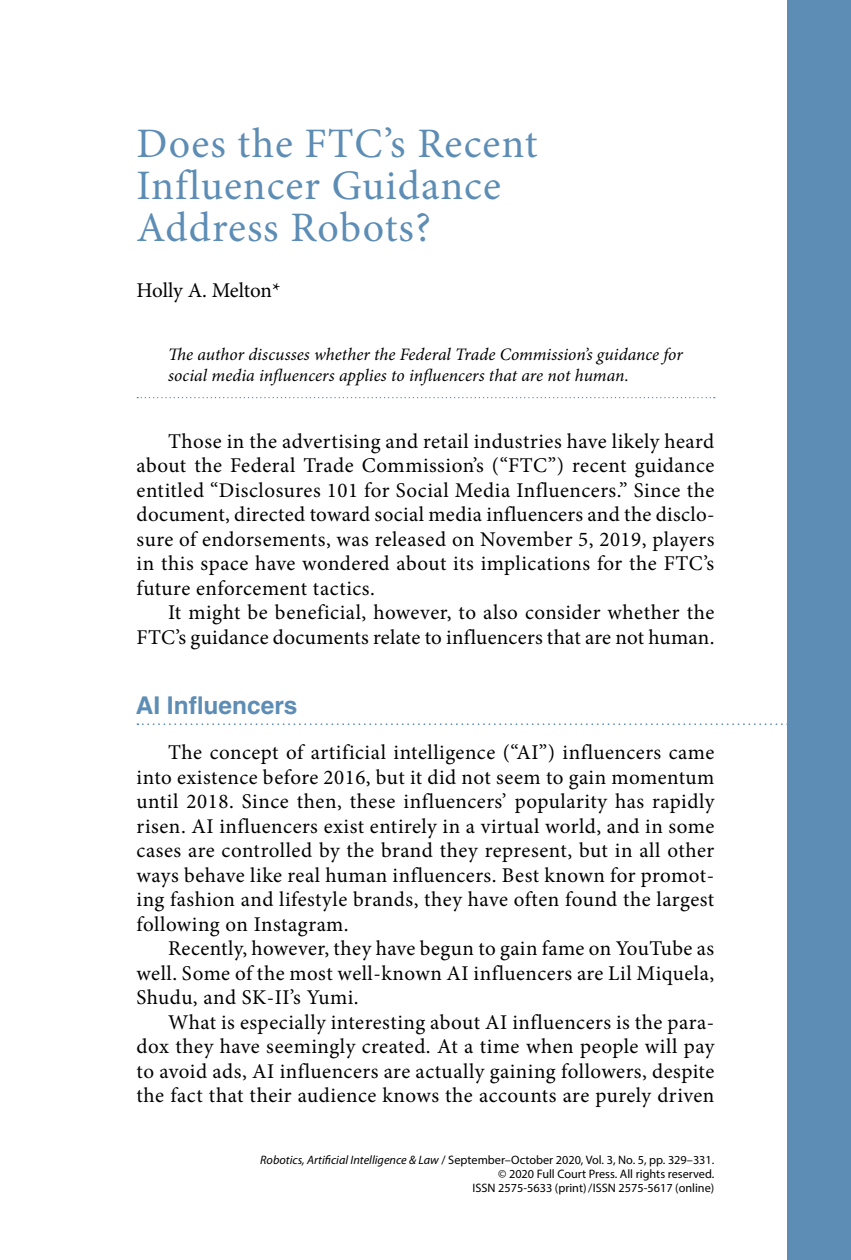
<style>
.page{position:relative;width:851px;height:1260px;background:#fff}
.page>*{position:absolute;margin:0;border:0;box-sizing:border-box;transform-origin:0 0}
.t1{font:42px/42px "Minion Pro";letter-spacing:.025em;color:#5d8db5}
.t2{font:700 24.5px "Helvetica";color:#5d8db5}
.t3{font:21px/24.5px "Minion Pro";letter-spacing:.02em;color:#000;text-align:justify}
.t4{font:21px "Minion Pro";letter-spacing:-.005em;color:#000}
.t5{font:italic 17.5px/21px "Minion Pro";letter-spacing:.005em;color:#000}
.t6{font:12.25px/14px "Myriad Pro";color:#000;text-align:right}
.s1{font-style:italic}
</style>
<div class="page">
<div style="left:788px;top:0;width:62px;height:1260px;background:#5d8db5"></div>
<svg style="left:137px;top:397px;width:577px;height:1px"></svg>
<svg style="left:137px;top:723px;width:714px;height:2px"></svg>
<h1 class="t1" style="left:136px;top:122px;width:402px">Does the FTC’s Recent<br>Influencer Guidance<br>Address Robots?</h1>
<p class="t4" style="left:136px;top:276px;width:145px">Holly A. Melton*</p>
<p class="t5" style="left:168px;top:344px;width:516px">The author discusses whether the Federal Trade Commission’s guidance for social media influencers applies to influencers that are not human.</p>
<p class="t3" style="left:136px;top:429px;width:579px;text-indent:32px">Those in the advertising and retail industries have likely heard about the Federal Trade Commission’s (“FTC”) recent guidance entitled “Disclosures 101 for Social Media Influencers.” Since the document, directed toward social media influencers and the disclo&shy;sure of endorsements, was released on November 5, 2019, players in this space have wondered about its implications for the FTC’s future enforcement tactics.</p>
<p class="t3" style="left:136px;top:600px;width:579px;text-align:right">It might be beneficial, however, to also consider whether the<br>FTC’s guidance documents relate to influencers that are not human.</p>
<p class="t2" style="left:136px;top:690px;width:163px">AI Influencers</p>
<p class="t3" style="left:136px;top:740px;width:579px;text-indent:32px">The concept of artificial intelligence (“AI”) influencers came into existence before 2016, but it did not seem to gain momentum until 2018. Since then, these influencers’ popularity has rapidly risen. AI influencers exist entirely in a virtual world, and in some cases are controlled by the brand they represent, but in all other ways behave like real human influencers. Best known for promot&shy;ing fashion and lifestyle brands, they have often found the largest following on Instagram.</p>
<p class="t3" style="left:136px;top:936px;width:579px;text-indent:32px">Recently, however, they have begun to gain fame on YouTube as well. Some of the most well-known AI influencers are Lil Miquela, Shudu, and SK-II’s Yumi.</p>
<p class="t3" style="left:136px;top:1010px;width:579px;text-indent:32px">What is especially interesting about AI influencers is the para&shy;dox they have seemingly created. At a time when people will pay to avoid ads, AI influencers are actually gaining followers, despite the fact that their audience knows the accounts are purely driven</p>
<p class="t6" style="left:260px;top:1153px;width:455px"><span class="s1">Robotics, Artificial Intelligence &amp; Law</span> / September–October 2020, Vol. 3, No. 5, pp. 329–331. © 2020 Full Court Press. All rights reserved.<br>ISSN 2575-5633 (print)/ISSN 2575-5617 (online)</p>
</div>
